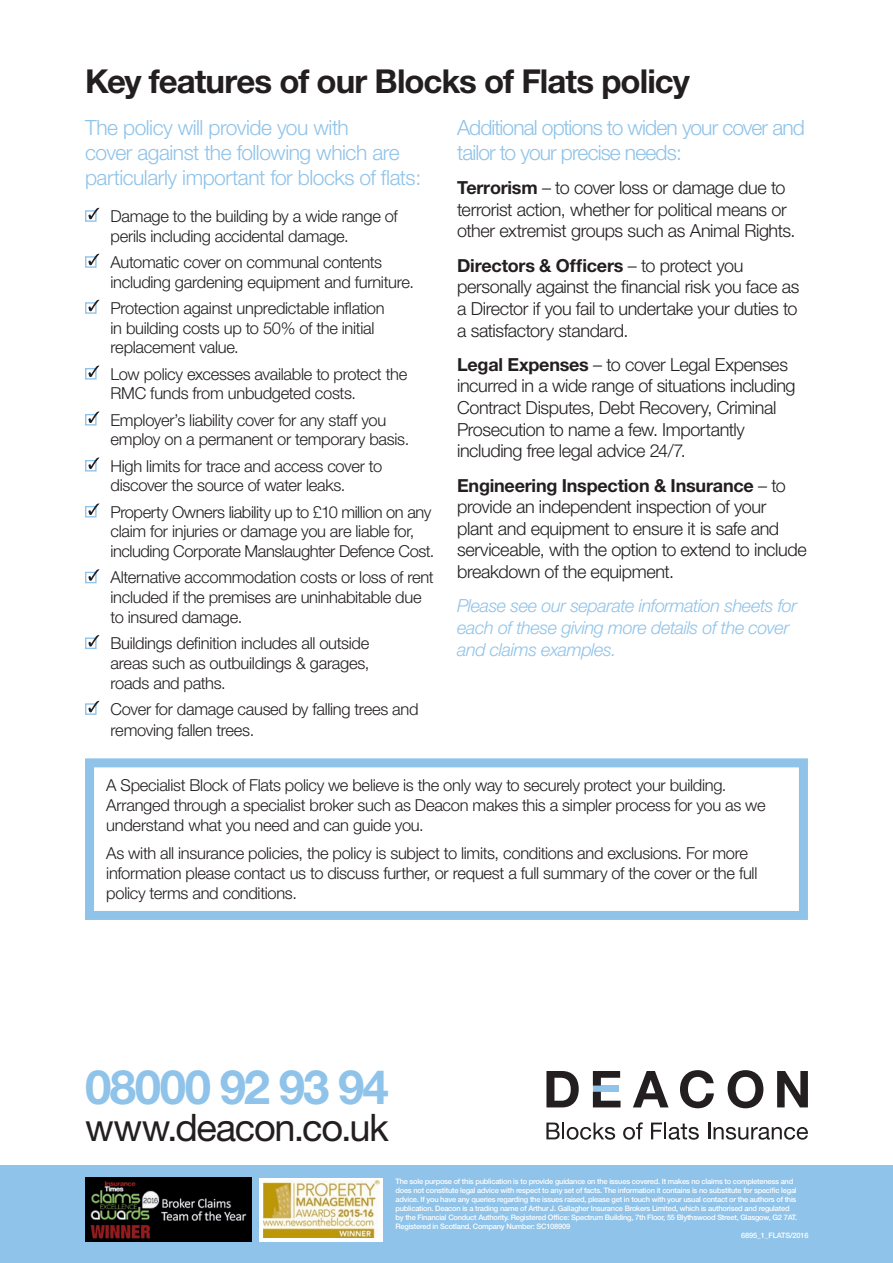
<style>
.page{position:relative;width:893px;height:1263px;background:#fff}
.page>*{position:absolute;margin:0;border:0;box-sizing:border-box;transform-origin:0 0}
.t1{font:700 47.4px "Helvetica Neue";letter-spacing:-.035em;color:#8fc3e9}
.t2{font:37.95px "Helvetica Neue";letter-spacing:-.03em;color:#231f20}
.t3{font:700 33px "Helvetica Neue";letter-spacing:-.03em;color:#231f20}
.t4{font:300 21px/25.2px "Helvetica Neue";letter-spacing:-.03em;color:#8fc3e9}
.t5{font:300 18px/21.6px "Helvetica Neue";letter-spacing:-.02em;color:#231f20}
.t6{font:italic 300 18px/21.6px "Helvetica Neue";letter-spacing:-.025em;color:#8fc3e9}
.t7{font:300 16.5px/19.8px "Helvetica Neue";letter-spacing:-.02em;color:#231f20}
.t8{font:500 7.5px "Helvetica Neue";letter-spacing:-.03em;color:#fff}
.s1{font-weight:700}
</style>
<div class="page">
<div style="left:0;top:1165px;width:893px;height:98px;background:#8fc3e9"></div>
<div style="left:85px;top:210px;width:12px;height:12px;background:#fff;border:1px solid #8fc3e9"></div>
<svg style="left:88px;top:208px;width:11px;height:11px"></svg>
<div style="left:85px;top:256px;width:12px;height:12px;background:#fff;border:1px solid #8fc3e9"></div>
<svg style="left:88px;top:254px;width:11px;height:11px"></svg>
<div style="left:85px;top:302px;width:12px;height:12px;background:#fff;border:1px solid #8fc3e9"></div>
<svg style="left:88px;top:300px;width:11px;height:11px"></svg>
<div style="left:85px;top:368px;width:12px;height:12px;background:#fff;border:1px solid #8fc3e9"></div>
<svg style="left:88px;top:365px;width:11px;height:12px"></svg>
<div style="left:85px;top:414px;width:12px;height:11px;background:#fff;border:1px solid #8fc3e9"></div>
<svg style="left:88px;top:411px;width:11px;height:12px"></svg>
<div style="left:85px;top:460px;width:12px;height:11px;background:#fff;border:1px solid #8fc3e9"></div>
<svg style="left:88px;top:457px;width:11px;height:12px"></svg>
<div style="left:85px;top:506px;width:12px;height:11px;background:#fff;border:1px solid #8fc3e9"></div>
<svg style="left:88px;top:503px;width:11px;height:12px"></svg>
<div style="left:85px;top:572px;width:12px;height:11px;background:#fff;border:1px solid #8fc3e9"></div>
<svg style="left:88px;top:569px;width:11px;height:12px"></svg>
<svg style="left:85px;top:637px;width:12px;height:12px"></svg>
<svg style="left:88px;top:635px;width:11px;height:11px"></svg>
<svg style="left:85px;top:703px;width:12px;height:12px"></svg>
<svg style="left:88px;top:701px;width:11px;height:11px"></svg>
<div style="left:85px;top:758px;width:723px;height:162px;border:9px solid #8fc3e9"></div>
<svg style="left:259px;top:1178px;width:124px;height:63px"></svg>
<img style="left:264px;top:1180px;width:116px;height:57px">
<img style="left:85px;top:1178px;width:167px;height:63px">
<svg style="left:546px;top:1071px;width:33px;height:36px"></svg>
<svg style="left:633px;top:1071px;width:35px;height:36px"></svg>
<svg style="left:680px;top:1070px;width:34px;height:38px"></svg>
<svg style="left:728px;top:1070px;width:35px;height:38px"></svg>
<svg style="left:777px;top:1071px;width:31px;height:36px"></svg>
<div style="left:593px;top:1085px;width:25px;height:7px;background:#8fc3e9"></div>
<svg style="left:593px;top:1071px;width:27px;height:14px"></svg>
<svg style="left:593px;top:1092px;width:27px;height:15px"></svg>
<svg style="left:546px;top:1122px;width:69px;height:18px"></svg>
<svg style="left:623px;top:1122px;width:20px;height:18px"></svg>
<svg style="left:651px;top:1122px;width:48px;height:18px"></svg>
<svg style="left:708px;top:1122px;width:100px;height:18px"></svg>
<h3 class="t3" style="left:85px;top:61px;width:606px">Key features of our Blocks of Flats policy</h3>
<p class="t4" style="left:85px;top:114px;width:338px">The policy will provide you with<br>cover against the following which are particularly important for blocks of flats:</p>
<p class="t7" style="left:111px;top:206px;width:289px">Damage to the building by a wide range of perils including accidental damage.</p>
<p class="t7" style="left:111px;top:252px;width:305px">Automatic cover on communal contents including gardening equipment and furniture.</p>
<p class="t7" style="left:111px;top:298px;width:276px">Protection against unpredictable inflation in building costs up to 50% of the initial replacement value.</p>
<p class="t7" style="left:111px;top:363px;width:298px">Low policy excesses available to protect the<br>RMC funds from unbudgeted costs.</p>
<p class="t7" style="left:111px;top:409px;width:300px">Employer’s liability cover for any staff you employ on a permanent or temporary basis.</p>
<p class="t7" style="left:111px;top:455px;width:273px">High limits for trace and access cover to discover the source of water leaks.</p>
<p class="t7" style="left:111px;top:501px;width:325px">Property Owners liability up to £10 million on any claim for injuries or damage you are liable for, including Corporate Manslaughter Defence Cost.</p>
<p class="t7" style="left:111px;top:567px;width:325px">Alternative accommodation costs or loss of rent included if the premises are uninhabitable due to insured damage.</p>
<p class="t7" style="left:111px;top:633px;width:260px;text-align:justify">Buildings definition includes all outside areas such as outbuildings &amp; garages, roads and paths.</p>
<p class="t7" style="left:111px;top:698px;width:310px;line-height:21.6px">Cover for damage caused by falling trees and removing fallen trees.</p>
<p class="t4" style="left:457px;top:114px;width:349px">Additional options to widen your cover and tailor to your precise needs:</p>
<p class="t5" style="left:457px;top:177px;width:340px"><span class="s1">Terrorism</span> – to cover loss or damage due to terrorist action, whether for political means or other extremist groups such as Animal Rights.</p>
<p class="t5" style="left:457px;top:254px;width:344px"><span class="s1">Directors &amp; Officers</span> – to protect you personally against the financial risk you face as a Director if you fail to undertake your duties to a satisfactory standard.</p>
<p class="t5" style="left:457px;top:353px;width:340px"><span class="s1">Legal Expenses</span> – to cover Legal Expenses incurred in a wide range of situations including Contract Disputes, Debt Recovery, Criminal Prosecution to name a few. Importantly including free legal advice 24/7.</p>
<p class="t5" style="left:457px;top:474px;width:351px"><span class="s1">Engineering Inspection &amp; Insurance</span> – to provide an independent inspection of your plant and equipment to ensure it is safe and serviceable, with the option to extend to include breakdown of the equipment.</p>
<p class="t6" style="left:457px;top:595px;width:342px">Please see our separate information sheets for each of these giving more details of the cover and claims examples.</p>
<p class="t7" style="left:106px;top:775px;width:661px">A Specialist Block of Flats policy we believe is the only way to securely protect your building.<br>Arranged through a specialist broker such as Deacon makes this a simpler process for you as we understand what you need and can guide you.</p>
<p class="t7" style="left:106px;top:843px;width:653px">As with all insurance policies, the policy is subject to limits, conditions and exclusions. For more information please contact us to discuss further, or request a full summary of the cover or the full policy terms and conditions.</p>
<h1 class="t1" style="left:85px;top:1058px;width:305px">08000 92 93 94</h1>
<h2 class="t2" style="left:85px;top:1104px;width:305px">www.deacon.co.uk</h2>
<p class="t8" style="left:395px;top:1176px;width:399px">The sole purpose of this publication is to provide guidance on the issues covered. It makes no claims to completeness and</p>
<p class="t8" style="left:395px;top:1185px;width:403px">does not constitute legal advice with respect to any set of facts. The information it contains is no substitute for specific legal</p>
<p class="t8" style="left:395px;top:1194px;width:403px">advice. If you have any queries regarding the issues raised, please get in touch with your usual contact or the authors of this</p>
<p class="t8" style="left:395px;top:1203px;width:396px">publication. Deacon is a trading name of Arthur J. Gallagher Insurance Brokers Limited, which is authorised and regulated</p>
<p class="t8" style="left:395px;top:1212px;width:403px">by the Financial Conduct Authority. Registered Office: Spectrum Building, 7th Floor, 55 Blythswood Street, Glasgow, G2 7AT.</p>
<p class="t8" style="left:395px;top:1221px;width:176px">Registered in Scotland. Company Number: SC108909</p>
<p class="t8" style="left:741px;top:1230px;width:69px">6895_1_FLATS/2016</p>
</div>
